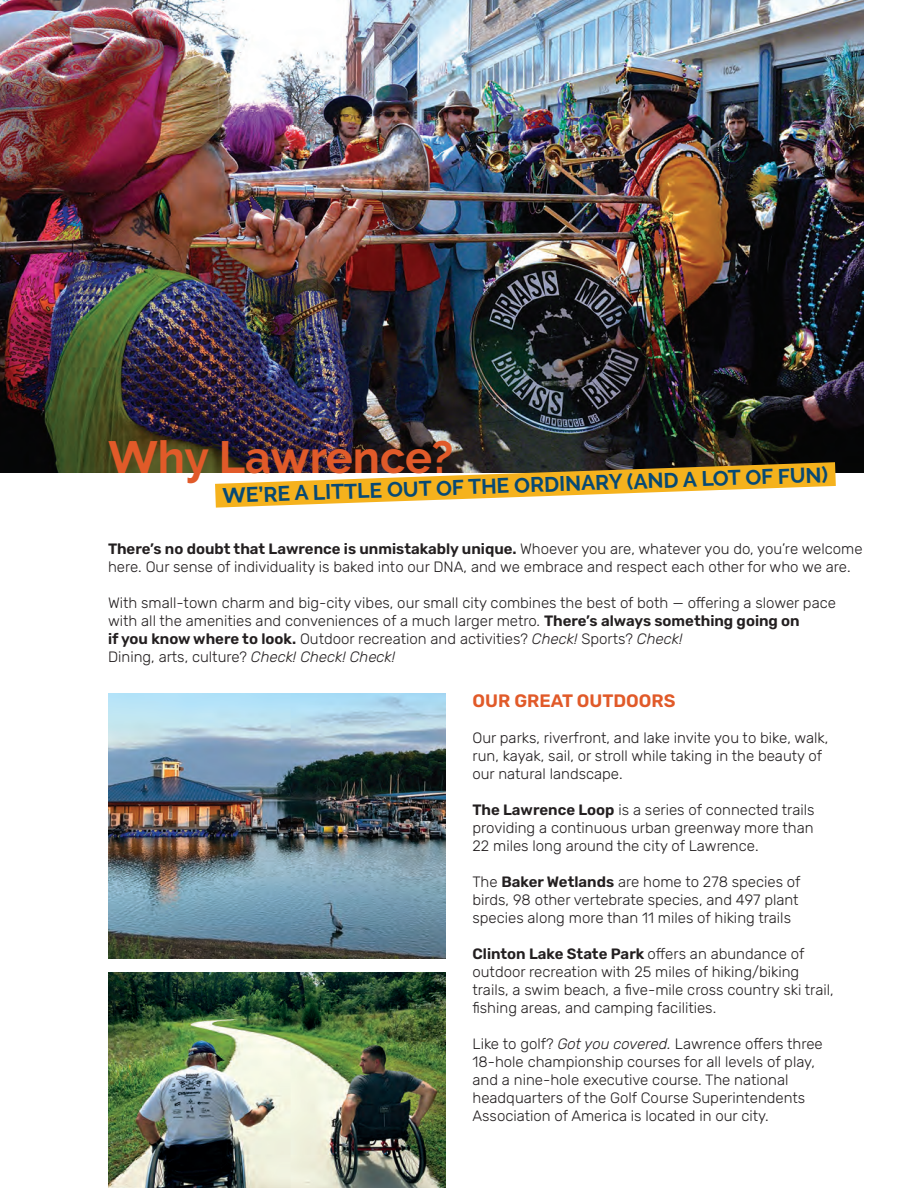
<style>
.page{position:relative;width:918px;height:1188px;background:#fff}
.page>*{position:absolute;margin:0;border:0;box-sizing:border-box;transform-origin:0 0}
.t1{font:700 45px "Raleway";color:#e15a29}
.t2{font:700 21px "Raleway";color:#074974}
.t3{font:600 18px "Rubik";color:#e15a29}
.t4{font:300 15px/18px "Rubik";color:#231f20}
.s1{font-weight:600}
.s2{font-style:italic}
</style>
<div class="page">
<img style="left:0;top:0;width:864px;height:472px">
<img style="left:108px;top:972px;width:338px;height:216px">
<svg style="left:215px;top:462px;width:621px;height:46px"></svg>
<img style="left:108px;top:694px;width:338px;height:264px">
<h1 class="t1" style="left:108px;top:431px;width:347px">Why Lawrence?</h1>
<h2 class="t2" style="left:222px;top:484px;width:607px;rotate:-2deg">WE’RE A LITTLE OUT OF THE ORDINARY (AND A LOT OF FUN)</h2>
<p class="t4" style="left:108px;top:540px;width:756px"><span class="s1">There’s no doubt that Lawrence is unmistakably unique.</span> Whoever you are, whatever you do, you’re welcome here. Our sense of individuality is baked into our DNA, and we embrace and respect each other for who we are.</p>
<p class="t4" style="left:108px;top:594px;width:729px">With small-town charm and big-city vibes, our small city combines the best of both — offering a slower pace with all the amenities and conveniences of a much larger metro. <span class="s1">There’s always something going on<br>if you know where to look.</span> Outdoor recreation and activities? <span class="s2">Check!</span> Sports? <span class="s2">Check!<br></span>Dining, arts, culture? <span class="s2">Check! Check! Check!</span></p>
<p class="t3" style="left:472px;top:690px;width:205px">OUR GREAT OUTDOORS</p>
<p class="t4" style="left:472px;top:729px;width:357px">Our parks, riverfront, and lake invite you to bike, walk, run, kayak, sail, or stroll while taking in the beauty of our natural landscape.</p>
<p class="t4" style="left:472px;top:801px;width:344px;text-align:justify"><span class="s1">The Lawrence Loop</span> is a series of connected trails providing a continuous urban greenway more than 22 miles long around the city of Lawrence.</p>
<p class="t4" style="left:472px;top:873px;width:330px">The <span class="s1">Baker Wetlands</span> are home to 278 species of birds, 98 other vertebrate species, and 497 plant species along more than 11 miles of hiking trails</p>
<p class="t4" style="left:472px;top:945px;width:363px"><span class="s1">Clinton Lake State Park</span> offers an abundance of outdoor recreation with 25 miles of hiking/biking trails, a swim beach, a five-mile cross country ski trail, fishing areas, and camping facilities.</p>
<p class="t4" style="left:472px;top:1035px;width:352px">Like to golf? <span class="s2">Got you covered.</span> Lawrence offers three 18-hole championship courses for all levels of play, and a nine-hole executive course. The national headquarters of the Golf Course Superintendents Association of America is located in our city.</p>
</div>
